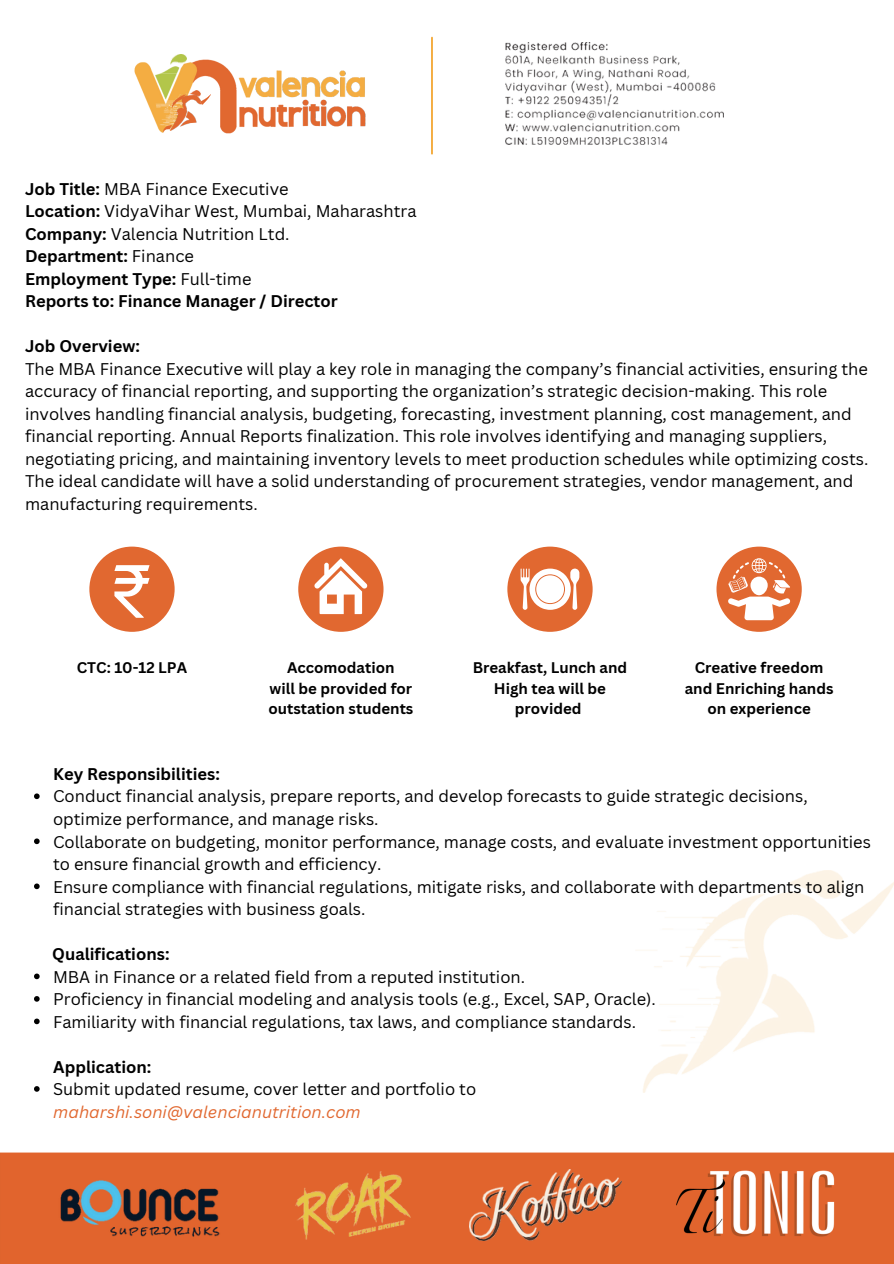
<style>
.page{position:relative;width:894px;height:1264px;background:#fff}
.page>*{position:absolute;margin:0;border:0;box-sizing:border-box;transform-origin:0 0}
.t1{font:16.5px/22.5px "Canva Sans";color:#000}
.t2{font:700 16.5px "Canva Sans";color:#000}
.t3{font:italic 16.5px "Canva Sans";color:#e16830}
.t4{font:700 15px/20.2px "Canva Sans";color:#000;text-align:center}
.s1{font-weight:700}
.s2{font-weight:400}
</style>
<div class="page">
<img style="left:134px;top:54px;width:114px;height:80px">
<img style="left:171px;top:55px;width:16px;height:10px">
<img style="left:248px;top:70px;width:118px;height:57px">
<img style="left:193px;top:91px;width:7px;height:5px">
<img style="left:193px;top:96px;width:9px;height:35px">
<svg style="left:201px;top:94px;width:10px;height:11px"></svg>
<img style="left:148px;top:87px;width:45px;height:47px">
<img style="left:505px;top:42px;width:218px;height:102px">
<img style="left:431px;top:36px;width:1px;height:119px">
<img style="left:0;top:1152px;width:893px;height:111px">
<img style="left:469px;top:1169px;width:152px;height:71px">
<img style="left:48px;top:1174px;width:195px;height:67px">
<img style="left:296px;top:1171px;width:114px;height:68px">
<img style="left:636px;top:870px;width:257px;height:222px">
<div style="left:716px;top:546px;width:85px;height:86px;background:#e16830;border-radius:50%"></div>
<svg style="left:727px;top:558px;width:63px;height:62px"></svg>
<div style="left:298px;top:546px;width:85px;height:86px;background:#e16830;border-radius:50%"></div>
<svg style="left:314px;top:558px;width:53px;height:56px"></svg>
<div style="left:507px;top:546px;width:85px;height:86px;background:#e16830;border-radius:50%"></div>
<svg style="left:520px;top:568px;width:59px;height:42px"></svg>
<div style="left:89px;top:546px;width:85px;height:86px;background:#e16830;border-radius:50%"></div>
<svg style="left:114px;top:565px;width:35px;height:53px"></svg>
<svg style="left:34px;top:793px;width:6px;height:6px"></svg>
<svg style="left:34px;top:838px;width:6px;height:6px"></svg>
<svg style="left:34px;top:883px;width:6px;height:6px"></svg>
<svg style="left:34px;top:973px;width:6px;height:6px"></svg>
<svg style="left:34px;top:996px;width:6px;height:5px"></svg>
<svg style="left:34px;top:1018px;width:6px;height:6px"></svg>
<svg style="left:34px;top:1086px;width:6px;height:5px"></svg>
<p class="t1" style="left:25px;top:177px;width:265px"><span class="s1">Job Title:</span> MBA Finance Executive</p>
<p class="t1" style="left:25px;top:199px;width:393px"><span class="s1">Location:</span> VidyaVihar West, Mumbai, Maharashtra</p>
<p class="t1" style="left:25px;top:222px;width:266px"><span class="s1">Company:</span> Valencia Nutrition Ltd.</p>
<p class="t2" style="left:25px;top:244px;width:170px">Department: <span class="s2">Finance</span></p>
<p class="t2" style="left:25px;top:267px;width:228px">Employment Type: <span class="s2">Full-time</span></p>
<p class="t2" style="left:25px;top:289px;width:314px">Reports to: Finance Manager / Director</p>
<h2 class="t2" style="left:25px;top:334px;width:116px">Job Overview:</h2>
<p class="t1" style="left:25px;top:357px;width:844px">The MBA Finance Executive will play a key role in managing the company’s financial activities, ensuring the accuracy of financial reporting, and supporting the organization’s strategic decision-making. This role involves handling financial analysis, budgeting, forecasting, investment planning, cost management, and financial reporting. Annual Reports finalization. This role involves identifying and managing suppliers, negotiating pricing, and maintaining inventory levels to meet production schedules while optimizing costs.<br>The ideal candidate will have a solid understanding of procurement strategies, vendor management, and manufacturing requirements.</p>
<h2 class="t4" style="left:77px;top:657px;width:112px">CTC: 10-12 LPA</h2>
<p class="t4" style="left:268px;top:657px;width:146px">Accomodation<br>will be provided for outstation students</p>
<h2 class="t4" style="left:472px;top:657px;width:156px">Breakfast, Lunch and<br>High tea will be provided</h2>
<p class="t4" style="left:684px;top:657px;width:150px">Creative freedom and Enriching hands on experience</p>
<p class="t2" style="left:53px;top:762px;width:168px">Key Responsibilities:</p>
<h2 class="t1" style="left:53px;top:784px;width:756px">Conduct financial analysis, prepare reports, and develop forecasts to guide strategic decisions, optimize performance, and manage risks.</h2>
<p class="t1" style="left:53px;top:829px;width:819px">Collaborate on budgeting, monitor performance, manage costs, and evaluate investment opportunities to ensure financial growth and efficiency.</p>
<p class="t1" style="left:53px;top:874px;width:812px">Ensure compliance with financial regulations, mitigate risks, and collaborate with departments to align financial strategies with business goals.</p>
<p class="t2" style="left:52px;top:942px;width:119px">Qualifications:</p>
<h2 class="t1" style="left:53px;top:964px;width:473px">MBA in Finance or a related field from a reputed institution.</h2>
<p class="t1" style="left:53px;top:987px;width:604px">Proficiency in financial modeling and analysis tools (e.g., Excel, SAP, Oracle).</p>
<p class="t1" style="left:53px;top:1009px;width:584px">Familiarity with financial regulations, tax laws, and compliance standards.</p>
<p class="t2" style="left:53px;top:1054px;width:100px">Application:</p>
<h1 class="t1" style="left:53px;top:1077px;width:424px">Submit updated resume, cover letter and portfolio to</h1>
<p class="t3" style="left:53px;top:1099px;width:309px">maharshi.soni@valencianutrition.com</p>
</div>
